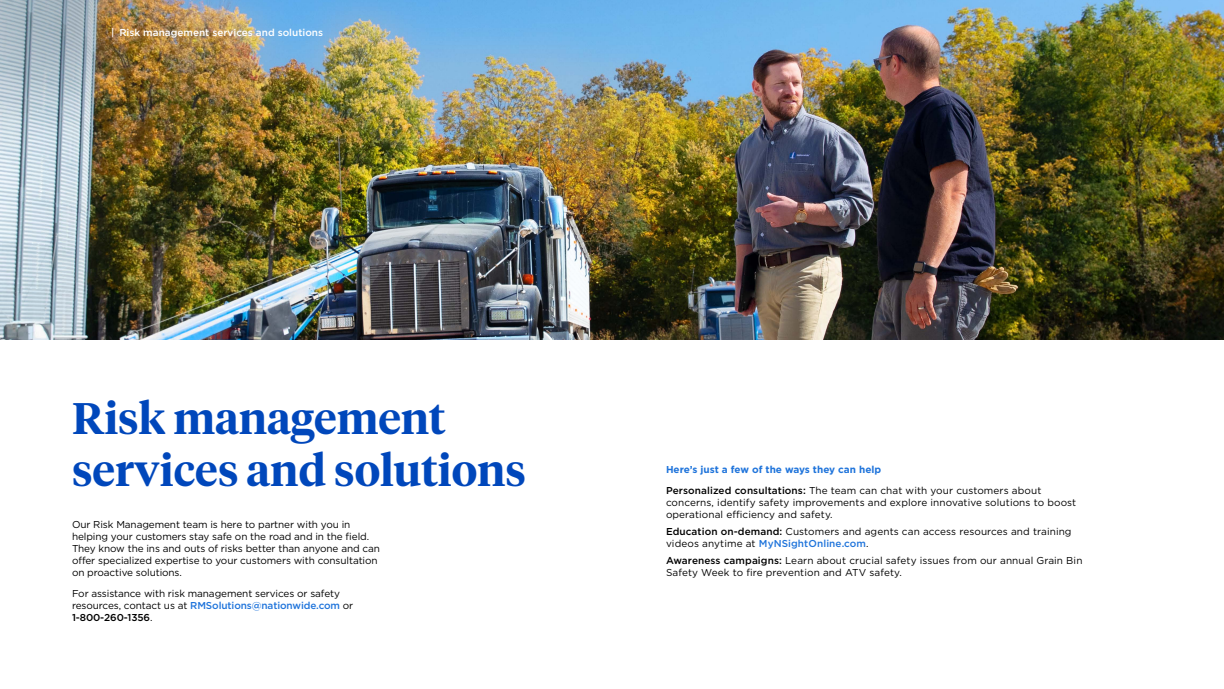
<style>
.page{position:relative;width:1224px;height:689px;background:#fff}
.page>*{position:absolute;margin:0;border:0;box-sizing:border-box;transform-origin:0 0}
.ATV_section_title_-_TOC{font:600 44px/52.8px "Tiempos Headline";color:#0047bb}
.Body_text{font:10px/12px "Gotham";letter-spacing:.01em;color:#000}
.body_text{font:10px/12px "Gotham";letter-spacing:-.01em;color:#000}
.t1{font:500 10px "Gotham";color:#fff}
.Content_title{font:700 10px "Gotham";color:#1f74db}
.s1{font-weight:500;color:#1f74db}
.s2{font-weight:500}
</style>
<div class="page">
<img style="left:0;top:0;width:1224px;height:339px">
<p class="t1" style="left:111px;top:26px;width:214px">| Risk management services and solutions</p>
<p class="ATV_section_title_-_TOC" style="left:72px;top:389px;width:456px">Risk management services and solutions</p>
<p class="body_text" style="left:72px;top:518px;width:310px">Our Risk Management team is here to partner with you in helping your customers stay safe on the road and in the field.<br>They know the ins and outs of risks better than anyone and can offer specialized expertise to your customers with consultation on proactive solutions.</p>
<p class="body_text" style="left:72px;top:587px;width:283px">For assistance with risk management services or safety resources, contact us at <span class="s1">RMSolutions@nationwide.com</span> or<br><span class="s2">1-800-260-1356</span>.</p>
<p class="Content_title" style="left:666px;top:462px;width:217px">Here’s just a few of the ways they can help</p>
<p class="Body_text" style="left:666px;top:483px;width:412px"><span class="s2">Personalized consultations:</span> The team can chat with your customers about concerns, identify safety improvements and explore innovative solutions to boost operational efficiency and safety.</p>
<p class="Body_text" style="left:666px;top:525px;width:407px"><span class="s2">Education on-demand:</span> Customers and agents can access resources and training videos anytime at <span class="s1">MyNSightOnline.com</span>.</p>
<p class="Body_text" style="left:666px;top:554px;width:418px"><span class="s2">Awareness campaigns:</span> Learn about crucial safety issues from our annual Grain Bin<br>Safety Week to fire prevention and ATV safety.</p>
</div>
